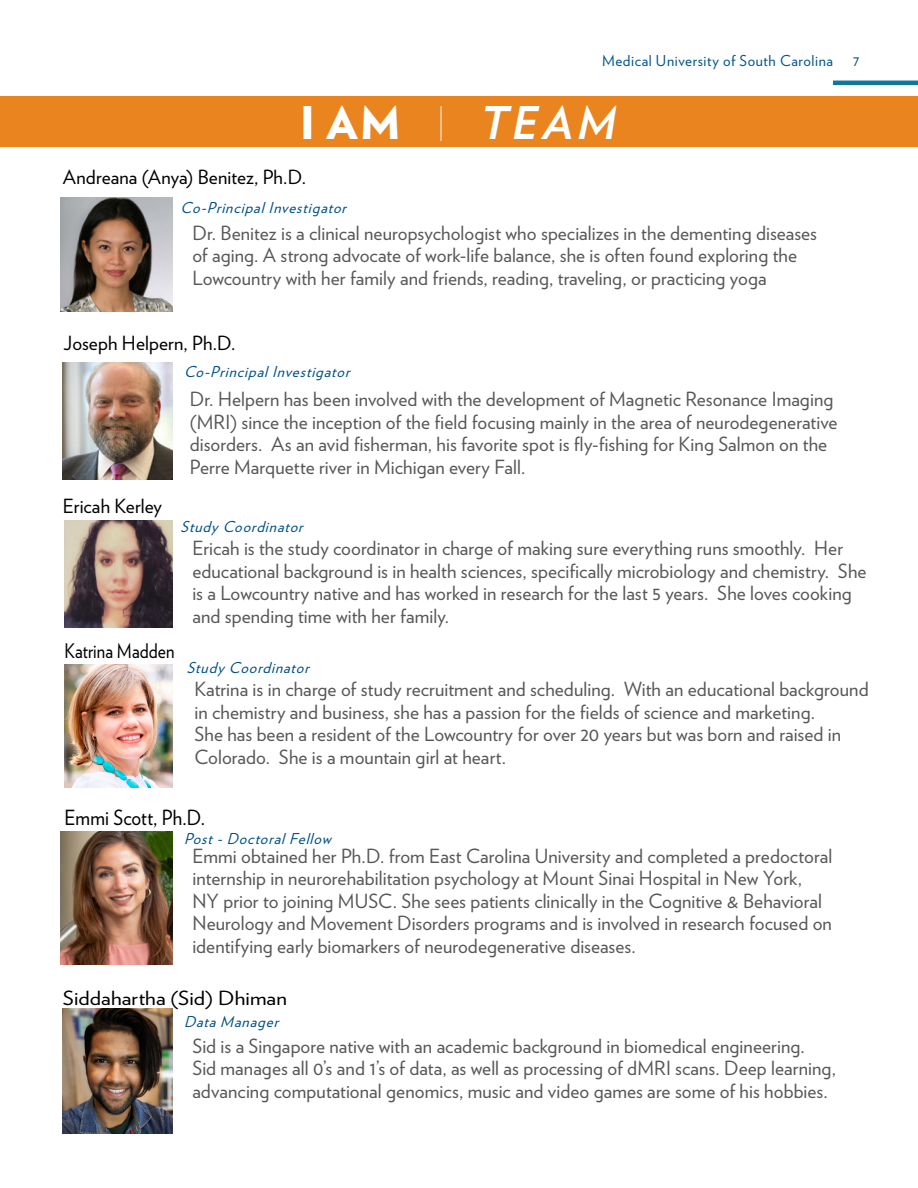
<style>
.page{position:relative;width:918px;height:1188px;background:#fff}
.page>*{position:absolute;margin:0;border:0;box-sizing:border-box;transform-origin:0 0}
.Headline_1{font:italic 700 45px "Verlag";color:#fff}
.Headline_1-2{font:900 45px "Verlag";color:#fff}
.t1{font:20.85px "Verlag";letter-spacing:.005em;color:#000;scale:.93 1}
.t2{font:20.1px "Verlag";letter-spacing:.005em;color:#000;scale:.87 1}
.t3{font:19.5px/22.5px "Verlag";letter-spacing:.005em;color:#57585a}
.t4{font:19.5px "Verlag";letter-spacing:.005em;color:#000}
.t5{font:19.5px "Verlag";letter-spacing:.005em;color:#000;scale:1.13 1}
.t6{font:italic 15px "Verlag";color:#005187}
.t7{font:15px "Verlag";letter-spacing:.04em;color:#00578c}
</style>
<div class="page">
<hr style="left:833px;top:81px;width:85px;height:4px;background:#0e779d">
<div style="left:0;top:96px;width:918px;height:51px;background:#ea841f"></div>
<hr style="left:441px;top:106px;width:1px;height:35px;background:#fff">
<img style="left:60px;top:197px;width:112px;height:114px">
<img style="left:63px;top:362px;width:109px;height:118px">
<img style="left:65px;top:665px;width:107px;height:122px">
<img style="left:60px;top:831px;width:112px;height:134px">
<img style="left:63px;top:1009px;width:109px;height:125px">
<img style="left:65px;top:520px;width:107px;height:107px">
<p class="t7" style="left:602px;top:49px;width:232px">Medical University of South Carolina</p>
<p class="t7" style="left:853px;top:49px;width:8px">7</p>
<p class="Headline_1-2" style="left:300px;top:86px;width:102px">I AM</p>
<p class="Headline_1" style="left:481px;top:87px;width:137px">TEAM</p>
<p class="t4" style="left:63px;top:163px;width:245px">Andreana (Anya) Benitez, Ph.D.</p>
<p class="t3" style="left:192px;top:220px;width:626px">Dr. Benitez is a clinical neuropsychologist who specializes in the dementing diseases of aging. A strong advocate of work-life balance, she is often found exploring the<br>Lowcountry with her family and friends, reading, traveling, or practicing yoga</p>
<p class="t6" style="left:181px;top:196px;width:172px">Co-PrincipalInvestigator</p>
<p class="t4" style="left:64px;top:328px;width:173px">Joseph Helpern, Ph.D.</p>
<p class="t3" style="left:190px;top:387px;width:649px">Dr. Helpern has been involved with the development of Magnetic Resonance Imaging (MRI) since the inception of the field focusing mainly in the area of neurodegenerative disorders. As an avid fisherman, his favorite spot is fly-fishing for King Salmon on the Perre Marquette river in Michigan every Fall.</p>
<p class="t6" style="left:184px;top:360px;width:172px">Co-PrincipalInvestigator</p>
<p class="t4" style="left:63px;top:491px;width:101px">Ericah Kerley</p>
<p class="t6" style="left:181px;top:516px;width:129px">StudyCoordinator</p>
<p class="t2" style="left:65px;top:636px;width:128px">Katrina Madden</p>
<p class="t3" style="left:192px;top:536px;width:676px">Ericah is the study coordinator in charge of making sure everything runs smoothly. Her educational background is in health sciences, specifically microbiology and chemistry. She is a Lowcountry native and has worked in research for the last 5 years. She loves cooking and spending time with her family.</p>
<p class="t6" style="left:187px;top:657px;width:129px">StudyCoordinator</p>
<p class="t3" style="left:194px;top:677px;width:676px">Katrina is in charge of study recruitment and scheduling. With an educational background in chemistry and business, she has a passion for the fields of science and marketing.<br>She has been a resident of the Lowcountry for over 20 years but was born and raised in Colorado. She is a mountain girl at heart.</p>
<p class="t1" style="left:65px;top:801px;width:153px">Emmi Scott, Ph.D.</p>
<p class="t3" style="left:192px;top:843px;width:641px">Emmi obtained her Ph.D. from East Carolina University and completed a predoctoral internship in neurorehabilitation psychology at Mount Sinai Hospital in New York, NY prior to joining MUSC. She sees patients clinically in the Cognitive &amp; Behavioral Neurology and Movement Disorders programs and is involved in research focused on identifying early biomarkers of neurodegenerative diseases.</p>
<p class="t6" style="left:184px;top:828px;width:154px">Post-DoctoralFellow</p>
<p class="t5" style="left:63px;top:984px;width:200px">Siddahartha (Sid) Dhiman</p>
<p class="t3" style="left:192px;top:1033px;width:614px">Sid is a Singapore native with an academic background in biomedical engineering.</p>
<p class="t3" style="left:192px;top:1056px;width:645px">Sid manages all 0’s and 1’s of data, as well as processing of dMRI scans. Deep learning, advancing computational genomics, music and video games are some of his hobbies.</p>
<p class="t6" style="left:184px;top:1011px;width:101px">DataManager</p>
</div>
